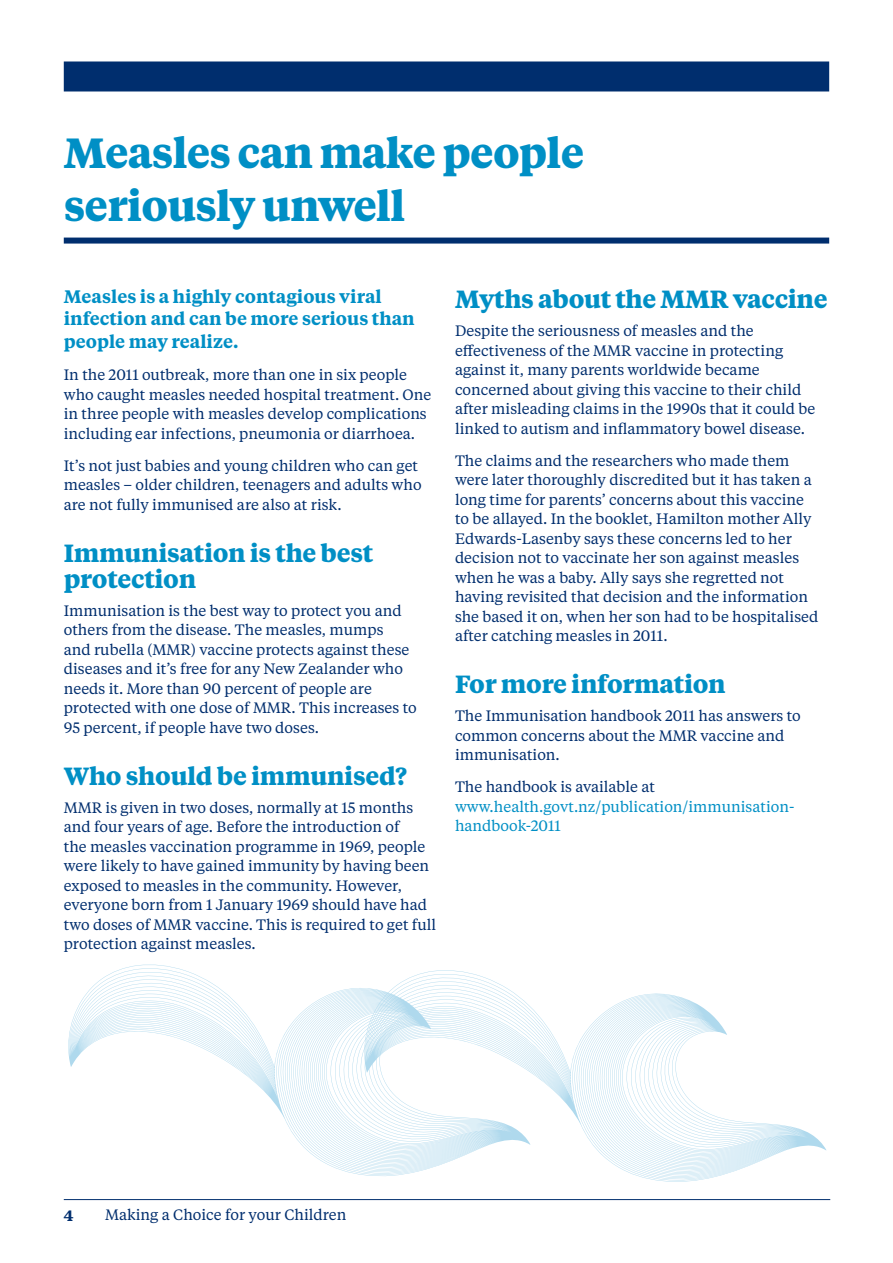
<style>
.page{position:relative;width:893px;height:1263px;background:#fff}
.page>*{position:absolute;margin:0;border:0;box-sizing:border-box;transform-origin:0 0}
.t1{font:700 42px/52.5px "Tiempos Text";letter-spacing:-.02em;color:#008fc5}
.t2{font:700 24.75px/26.2px "Tiempos Text";letter-spacing:-.01em;color:#008fc5}
.t3{font:600 18px/22.5px "Tiempos Text";color:#008fc5}
.t4{font:15px/19.5px "Tiempos Text";color:#002e6e}
.t5{font:15px/19.5px "Tiempos Text";color:#008fc5}
.t6{font:700 15px "Tiempos Text";color:#002e6e}
</style>
<div class="page">
<hr style="left:64px;top:1199px;width:766px;height:1px;background:#002e6e">
<div style="left:64px;top:61px;width:765px;height:30px;background:#002e6e"></div>
<div style="left:64px;top:238px;width:765px;height:6px;background:#002e6e"></div>
<svg style="left:68px;top:964px;width:296px;height:211px"></svg>
<svg style="left:364px;top:970px;width:462px;height:212px"></svg>
<h1 class="t1" style="left:64px;top:125px;width:522px">Measles can make people seriously unwell</h1>
<p class="t3" style="left:64px;top:284px;width:352px">Measles is a highly contagious viral infection and can be more serious than people may realize.</p>
<p class="t4" style="left:64px;top:364px;width:369px">In the 2011 outbreak, more than one in six people who caught measles needed hospital treatment. One in three people with measles develop complications including ear infections, pneumonia or diarrhoea.</p>
<p class="t4" style="left:64px;top:455px;width:359px">It’s not just babies and young children who can get measles – older children, teenagers and adults who are not fully immunised are also at risk.</p>
<h2 class="t2" style="left:64px;top:538px;width:311px">Immunisation is the best protection</h2>
<p class="t4" style="left:64px;top:600px;width:354px">Immunisation is the best way to protect you and others from the disease. The measles, mumps<br>and rubella (MMR) vaccine protects against these diseases and it’s free for any New Zealander who needs it. More than 90 percent of people are protected with one dose of MMR. This increases to 95 percent, if people have two doses.</p>
<h2 class="t2" style="left:64px;top:761px;width:345px">Who should be immunised?</h2>
<p class="t4" style="left:64px;top:797px;width:374px">MMR is given in two doses, normally at 15 months and four years of age. Before the introduction of<br>the measles vaccination programme in 1969, people were likely to have gained immunity by having been exposed to measles in the community. However, everyone born from 1 January 1969 should have had two doses of MMR vaccine. This is required to get full protection against measles.</p>
<h2 class="t2" style="left:455px;top:285px;width:374px">Myths about the MMR vaccine</h2>
<p class="t4" style="left:455px;top:320px;width:362px">Despite the seriousness of measles and the effectiveness of the MMR vaccine in protecting against it, many parents worldwide became concerned about giving this vaccine to their child after misleading claims in the 1990s that it could be linked to autism and inflammatory bowel disease.</p>
<p class="t4" style="left:455px;top:450px;width:365px">The claims and the researchers who made them were later thoroughly discredited but it has taken a long time for parents’ concerns about this vaccine to be allayed. In the booklet, Hamilton mother Ally Edwards-Lasenby says these concerns led to her decision not to vaccinate her son against measles when he was a baby. Ally says she regretted not having revisited that decision and the information she based it on, when her son had to be hospitalised after catching measles in 2011.</p>
<h2 class="t2" style="left:455px;top:670px;width:272px">For more information</h2>
<p class="t4" style="left:455px;top:705px;width:347px">The Immunisation handbook 2011 has answers to common concerns about the MMR vaccine and immunisation.</p>
<p class="t4" style="left:455px;top:777px;width:201px">The handbook is available at</p>
<p class="t5" style="left:455px;top:796px;width:341px">www.health.govt.nz/publication/immunisation&shy;handbook-2011</p>
<p class="t6" style="left:64px;top:1205px;width:11px">4</p>
<p class="t4" style="left:105px;top:1204px;width:243px">Making a Choice for your Children</p>
</div>
